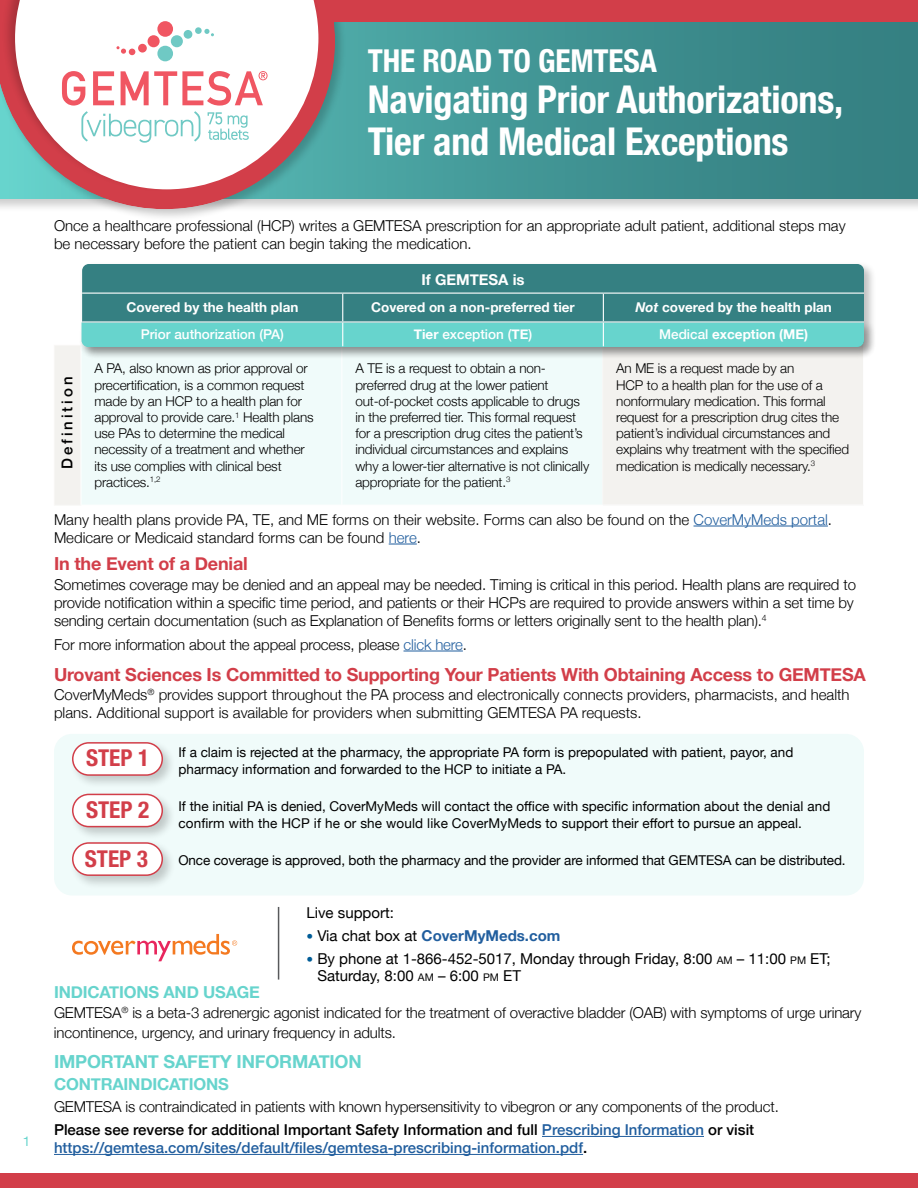
<style>
.page{position:relative;width:918px;height:1188px;background:#fff}
.page>*{position:absolute;margin:0;border:0;box-sizing:border-box;transform-origin:0 0}
.t1{font:700 condensed 38.25px/41.2px "Helvetica Neue";letter-spacing:-.005em;color:#fff}
.t2{font:700 condensed 31.5px "Helvetica Neue";letter-spacing:-.005em;color:#fff}
.t3{font:700 condensed 23.25px/49.1px "Helvetica Neue LT Std";color:#d23e49}
.t4{font:700 18px "Helvetica Neue";letter-spacing:-.01em;color:#d23e49}
.t5{font:700 18px "Helvetica Neue";letter-spacing:-.01em;color:#67d4cd}
.t6{font:700 16.5px "Helvetica Neue";letter-spacing:-.01em;color:#67d4cd}
.t7{font:300 15px/18px "Helvetica Neue";letter-spacing:-.01em;color:#000}
.t8{font:500 15px/18px "Helvetica Neue";color:#215e9e}
.t9{font:15px/16.5px "Helvetica Neue";color:#000}
.t10{font:700 15px "Helvetica Neue";color:#215e9e}
.t11{font:700 15px "Helvetica Neue";color:#fff}
.t12{font:500 15px "Helvetica Neue";letter-spacing:.2em;color:#000}
.t13{font:300 13.5px/16.2px "Helvetica Neue";letter-spacing:-.01em;color:#000}
.t14{font:13.5px/16.5px "Helvetica Neue";color:#000}
.t15{font:700 13.5px "Helvetica Neue";color:#fff}
.t16{font:500 13.5px "Helvetica Neue";color:#fff}
.t17{font:13.5px "Helvetica Neue";color:#67d4cd}
.s1{font-style:italic}
.s2{font-weight:700}
.s3{font-weight:500}
.s4{color:#215e9e}
.s5{font-weight:300;font-size:13.5px;color:#005c97}
.s6{font-weight:400;color:#000}
.s7{font-size:10.5px}
.s8{font-style:inherit}
.s9{color:#000}
</style>
<div class="page">
<hr style="left:542px;top:1136px;width:162px;height:1px;background:#215e9e">
<hr style="left:54px;top:1154px;width:529px;height:1px;background:#215e9e">
<div style="left:0;top:0;width:918px;height:212px;background:#000;opacity:.2"></div>
<svg style="left:348px;top:21px;width:570px;height:178px;background:#3f8f90"></svg>
<div style="left:0;top:0;width:348px;height:222px;background:#000;opacity:.2"></div>
<svg style="left:0;top:0;width:335px;height:209px;background:#a6989b"></svg>
<div style="left:319px;top:0;width:599px;height:21px;background:#d23e49"></div>
<div style="left:1px;top:0;width:320px;height:192px;background:#000;opacity:.2"></div>
<svg style="left:15px;top:0;width:303px;height:189px"></svg>
<div style="left:171px;top:35px;width:12px;height:12px;background:#6fc9c4;border-radius:50%"></div>
<div style="left:184px;top:30px;width:8px;height:9px;background:#6fc9c4;border-radius:50%"></div>
<div style="left:195px;top:27px;width:7px;height:7px;background:#6fc9c4;border-radius:50%"></div>
<svg style="left:204px;top:29px;width:10px;height:7px"></svg>
<div style="left:157px;top:46px;width:16px;height:15px;background:#6fc9c4;border-radius:50%"></div>
<div style="left:148px;top:35px;width:12px;height:12px;background:#f05662;border-radius:50%"></div>
<div style="left:138px;top:44px;width:9px;height:9px;background:#f05662;border-radius:50%"></div>
<svg style="left:116px;top:46px;width:19px;height:9px"></svg>
<div style="left:157px;top:21px;width:16px;height:16px;background:#f05662;border-radius:50%"></div>
<svg style="left:62px;top:71px;width:206px;height:72px"></svg>
<div style="left:0;top:1174px;width:918px;height:14px;background:#d23e49"></div>
<div style="left:54px;top:345px;width:28px;height:161px;background:#f3f2ef"></div>
<div style="left:82px;top:360px;width:520px;height:144px;background:#f0fbfa"></div>
<div style="left:603px;top:341px;width:261px;height:164px;background:#f3f2ef"></div>
<hr style="left:602px;top:341px;width:1px;height:164px;background:#f8f7f5">
<hr style="left:81px;top:341px;width:1px;height:164px;background:#fff">
<hr style="left:81px;top:505px;width:261px;height:1px;background:#fff">
<hr style="left:341px;top:341px;width:1px;height:164px;background:#fff">
<hr style="left:863px;top:341px;width:1px;height:164px;background:#fff">
<div style="left:79px;top:261px;width:798px;height:98px;background:#000;opacity:.25"></div>
<div style="left:82px;top:264px;width:782px;height:82px;background:#358082;border-radius:7px"></div>
<div style="left:78px;top:320px;width:798px;height:40px;background:#000;opacity:.25"></div>
<hr style="left:82px;top:293px;width:261px;height:1px;background:#fff">
<hr style="left:343px;top:293px;width:260px;height:1px;background:#fff">
<hr style="left:603px;top:293px;width:261px;height:1px;background:#fff">
<svg style="left:82px;top:294px;width:782px;height:53px"></svg>
<hr style="left:603px;top:321px;width:261px;height:2px;background:#fff">
<hr style="left:404px;top:651px;width:59px;height:1px;background:#215e9e">
<div style="left:54px;top:734px;width:810px;height:162px;background:#f0fbfa;border-radius:18px"></div>
<div style="left:70px;top:739px;width:106px;height:50px;background:#000;opacity:.2"></div>
<div style="left:73px;top:743px;width:89px;height:32px;background:#fff;border-radius:16px"></div>
<div style="left:72px;top:742px;width:91px;height:34px;border:2px solid #d23e49;border-radius:16px"></div>
<div style="left:70px;top:791px;width:106px;height:50px;background:#000;opacity:.2"></div>
<div style="left:73px;top:794px;width:89px;height:33px;background:#fff;border-radius:16px"></div>
<div style="left:72px;top:794px;width:91px;height:33px;border:2px solid #d23e49;border-radius:16px"></div>
<div style="left:70px;top:840px;width:106px;height:49px;background:#000;opacity:.2"></div>
<div style="left:73px;top:843px;width:89px;height:32px;background:#fff;border-radius:16px"></div>
<div style="left:72px;top:842px;width:91px;height:34px;border:2px solid #d23e49;border-radius:16px"></div>
<hr style="left:278px;top:907px;width:1px;height:73px;background:#58595b">
<svg style="left:72px;top:934px;width:165px;height:27px"></svg>
<hr style="left:694px;top:526px;width:134px;height:1px;background:#215e9e">
<svg style="left:389px;top:544px;width:28px;height:1px"></svg>
<p class="t17" style="left:23px;top:1136px;width:9px">1</p>
<h2 class="t2" style="left:368px;top:49px;width:291px">THE ROAD TO GEMTESA</h2>
<h1 class="t1" style="left:368px;top:82px;width:477px">Navigating Prior Authorizations,<br>Tier and Medical Exceptions</h1>
<p class="t7" style="left:54px;top:218px;width:793px">Once a healthcare professional (HCP) writes a GEMTESA prescription for an appropriate adult patient, additional steps may be necessary before the patient can begin taking the medication.</p>
<p class="t11" style="left:421px;top:274px;width:105px">If GEMTESA is</p>
<p class="t12" style="left:61px;top:469px;width:94px;rotate:-90deg">Definition</p>
<p class="t15" style="left:126px;top:302px;width:174px">Covered by the health plan</p>
<p class="t15" style="left:371px;top:302px;width:205px">Covered on a non-preferred tier</p>
<p class="t15" style="left:635px;top:302px;width:198px"><span class="s1">Not</span> covered by the health plan</p>
<p class="t16" style="left:141px;top:329px;width:145px">Prior authorization (PA)</p>
<p class="t16" style="left:414px;top:329px;width:120px"><span class="s2">Tier</span> exception (<span class="s2">TE</span>)</p>
<p class="t15" style="left:659px;top:329px;width:150px"><span class="s3">Medical</span> exception (ME)</p>
<p class="t13" style="left:94px;top:362px;width:221px">A PA, also known as prior approval or precertification, is a common request made by an HCP to a health plan for approval to provide care.<sup>1</sup> Health plans use PAs to determine the medical necessity of a treatment and whether its use complies with clinical best practices.<sup>1,2</sup></p>
<p class="t13" style="left:355px;top:362px;width:235px">A TE is a request to obtain a non&shy;preferred drug at the lower patient out-of-pocket costs applicable to drugs in the preferred tier. This formal request for a prescription drug cites the patient’s individual circumstances and explains why a lower-tier alternative is not clinically appropriate for the patient.<sup>3</sup></p>
<p class="t13" style="left:616px;top:362px;width:235px">An ME is a request made by an<br>HCP to a health plan for the use of a nonformulary medication. This formal request for a prescription drug cites the patient’s individual circumstances and explains why treatment with the specified medication is medically necessary.<sup>3</sup></p>
<p class="t7" style="left:54px;top:512px;width:780px">Many health plans provide PA, TE, and ME forms on their website. Forms can also be found on the <span class="s4">CoverMyMeds portal</span>.<br>Medicare or Medicaid standard forms can be found <span class="s4">here</span>.</p>
<p class="t4" style="left:54px;top:557px;width:195px">In the Event of a Denial</p>
<p class="t7" style="left:54px;top:577px;width:804px">Sometimes coverage may be denied and an appeal may be needed. Timing is critical in this period. Health plans are required to provide notification within a specific time period, and patients or their HCPs are required to provide answers within a set time by sending certain documentation (such as Explanation of Benefits forms or letters originally sent to the health plan).<sup>4</sup></p>
<p class="t7" style="left:54px;top:637px;width:415px">For more information about the appeal process, please <span class="s4">click here</span>.</p>
<p class="t4" style="left:54px;top:667px;width:813px">Urovant Sciences Is Committed to Supporting Your Patients With Obtaining Access to GEMTESA</p>
<p class="t7" style="left:54px;top:687px;width:797px">CoverMyMeds<sup>®</sup> provides support throughout the PA process and electronically connects providers, pharmacists, and health plans. Additional support is available for providers when submitting GEMTESA PA requests.</p>
<h3 class="t3" style="left:86px;top:734px;width:65px">STEP 1</h3>
<h3 class="t3" style="left:85px;top:785px;width:66px">STEP 2<br>STEP 3</h3>
<p class="t14" style="left:178px;top:746px;width:616px">If a claim is rejected at the pharmacy, the appropriate PA form is prepopulated with patient, payor, and pharmacy information and forwarded to the HCP to initiate a PA.</p>
<p class="t14" style="left:178px;top:799px;width:653px">If the initial PA is denied, CoverMyMeds will contact the ofÏce with specific information about the denial and confirm with the HCP if he or she would like CoverMyMeds to support their effort to pursue an appeal.</p>
<p class="t14" style="left:178px;top:853px;width:669px">Once coverage is approved, both the pharmacy and the provider are informed that GEMTESA can be distributed.</p>
<p class="t9" style="left:306px;top:906px;width:89px">Live support:</p>
<p class="t10" style="left:306px;top:930px;width:255px"><span class="s5">•</span> <span class="s6">Via chat box at</span> CoverMyMeds.com</p>
<p class="t9" style="left:317px;top:952px;width:515px;text-indent:-11px"><span class="s5">•</span> By phone at 1-866-452-5017, Monday through Friday, 8:00 <span class="s7">AM</span> – 11:00 <span class="s7">PM</span> <span class="s8">ET;<br></span>Saturday, 8:00 <span class="s7">AM</span> – 6:00 <span class="s7">PM</span> ET</p>
<p class="t6" style="left:54px;top:986px;width:208px">INDICATIONS AND USAGE</p>
<p class="t7" style="left:54px;top:1004px;width:809px;line-height:19.8px">GEMTESA<sup>®</sup> is a beta-3 adrenergic agonist indicated for the treatment of overactive bladder (OAB) with symptoms of urge urinary incontinence, urgency, and urinary frequency in adults.</p>
<p class="t5" style="left:54px;top:1055px;width:309px">IMPORTANT SAFETY INFORMATION</p>
<p class="t6" style="left:54px;top:1078px;width:176px">CONTRAINDICATIONS</p>
<p class="t7" style="left:54px;top:1099px;width:726px">GEMTESA is contraindicated in patients with known hypersensitivity to vibegron or any components of the product.</p>
<p class="t8" style="left:54px;top:1122px;width:702px"><span class="s9">Please see reverse for additional Important Safety Information and full</span> Prescribing Information <span class="s9">or visit </span>https://gemtesa.com/sites/default/files/gemtesa-prescribing-information.pdf<span class="s9">.</span></p>
</div>
